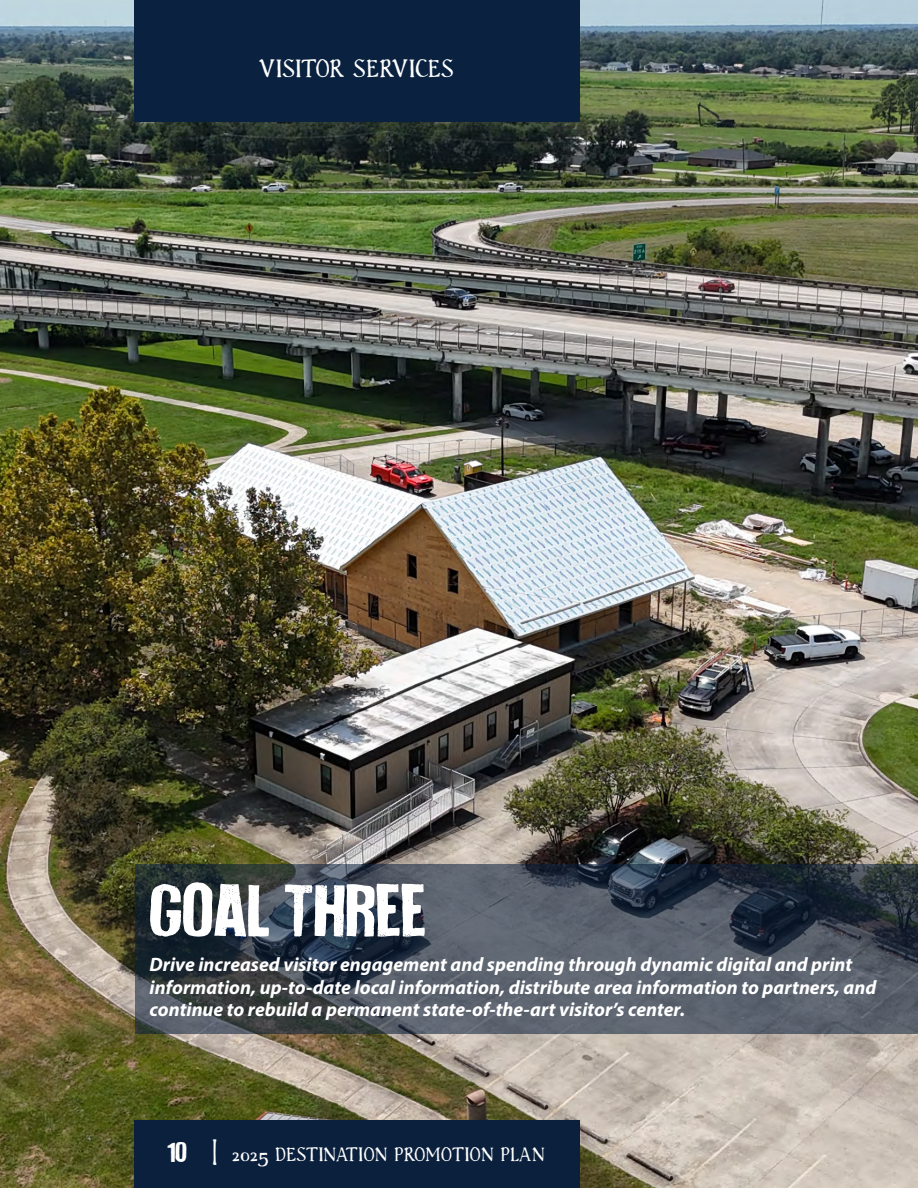
<style>
.page{position:relative;width:918px;height:1188px;background:#fff}
.page>*{position:absolute;margin:0;border:0;box-sizing:border-box;transform-origin:0 0}
.t1{font:57px "How To Disappear";color:#fff}
.t2{font:31.5px "How To Disappear";color:#fff}
.t3{font:27px "Han Srf";letter-spacing:.02em;color:#fff}
.t4{font:21px "Han Srf";letter-spacing:.02em;color:#fff}
.t5{font:italic 700 19.5px/22.5px "Myriad Pro";color:#fff}
.s1{font-family:"How To Disappear"}
.s2{font-family:"LOV Etil KILLED";font-size:30px}
</style>
<div class="page">
<img style="left:0;top:0;width:918px;height:1188px">
<div style="left:134px;top:0;width:446px;height:122px;background:#0a2240"></div>
<div style="left:134px;top:1120px;width:446px;height:68px;background:#0a203d"></div>
<svg style="left:135px;top:864px;width:783px;height:170px;background:#434c57"></svg>
<h3 class="t3" style="left:260px;top:54px;width:195px">VISITOR SERVICES</h3>
<h2 class="t2" style="left:436px;top:65px;width:42px">MS</h2>
<h1 class="t1" style="left:150px;top:878px;width:278px">GOAL THREE</h1>
<p class="t5" style="left:150px;top:953px;width:728px">Drive increased visitor engagement and spending through dynamic digital and print information, up-to-date local information, distribute area information to partners, and continue to rebuild a permanent state-of-the-art visitor’s center.</p>
<p class="t4" style="left:167px;top:1144px;width:379px"><span class="s1">10</span> <span class="s2">|</span> 2025 DESTINATION PROMOTION PLAN</p>
</div>
